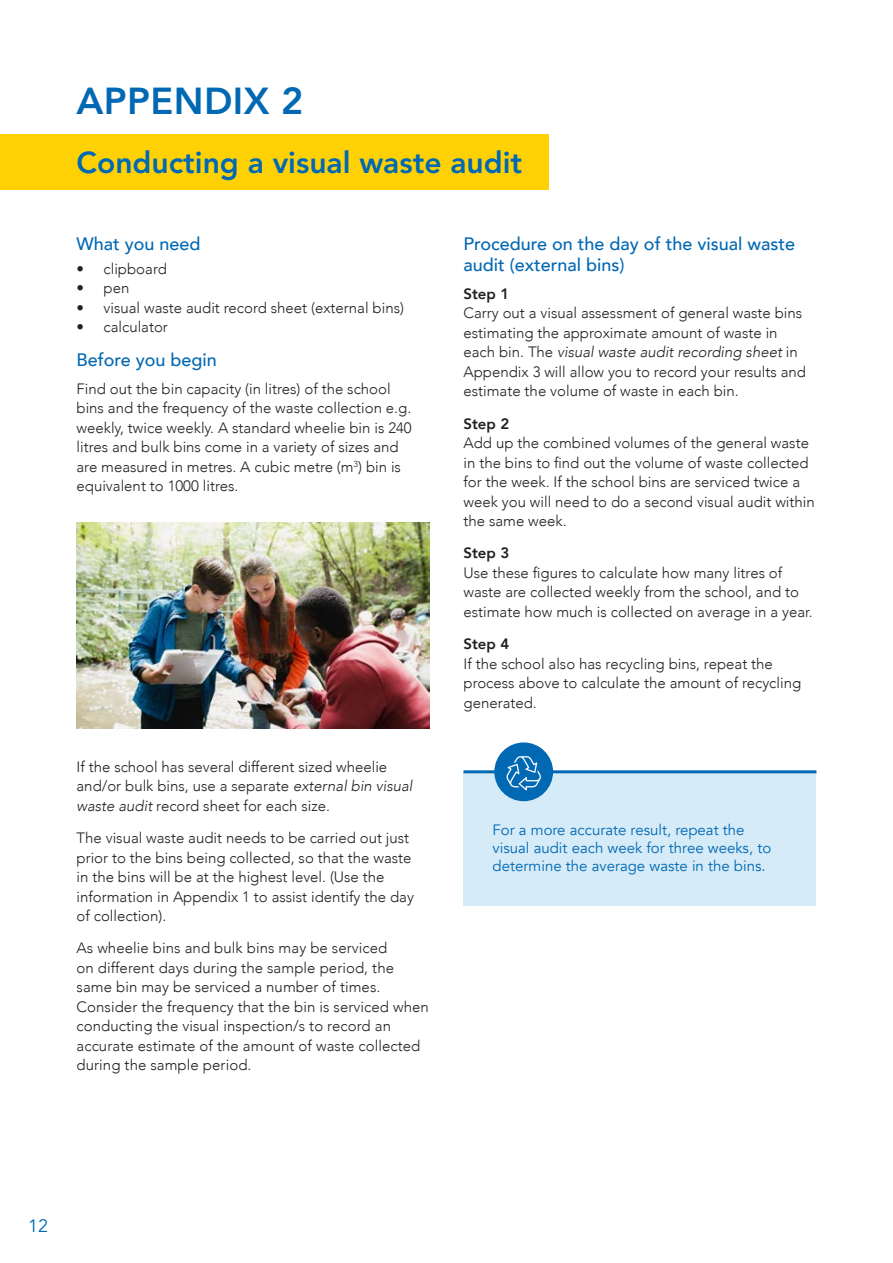
<style>
.page{position:relative;width:893px;height:1263px;background:#fff}
.page>*{position:absolute;margin:0;border:0;box-sizing:border-box;transform-origin:0 0}
.t1{font:800 37.5px "Avenir";letter-spacing:.01em;color:#0168b3}
.t2{font:800 30px "Avenir LT Std";color:#0168b3}
.t3{font:500 18px/21px "Avenir";color:#0168b3}
.t4{font:18px "Avenir";color:#006bb6}
.t5{font:300 15px/19.5px "Avenir";color:#231f20}
.t6{font:15px/18px "Avenir";color:#0168b3}
.t7{font:800 15px "Avenir";color:#231f20}
.s1{font-style:italic}
</style>
<div class="page">
<div style="left:0;top:134px;width:549px;height:56px;background:#fed105"></div>
<div style="left:463px;top:773px;width:353px;height:133px;background:#d5ebf7"></div>
<hr style="left:463px;top:770px;width:353px;height:3px;background:#0168b3">
<img style="left:77px;top:522px;width:352px;height:207px">
<div style="left:494px;top:742px;width:59px;height:59px;background:#0168b3;border-radius:50%"></div>
<svg style="left:506px;top:756px;width:35px;height:34px"></svg>
<h2 class="t1" style="left:77px;top:72px;width:228px">APPENDIX 2</h2>
<h3 class="t2" style="left:77px;top:145px;width:447px">Conducting a visual waste audit</h3>
<h4 class="t3" style="left:77px;top:232px;width:126px">What you need</h4>
<p class="t5" style="left:77px;top:259px;width:92px">• clipboard</p>
<p class="t5" style="left:77px;top:278px;width:54px">• pen</p>
<p class="t5" style="left:77px;top:298px;width:329px">• visual waste audit record sheet (external bins)</p>
<p class="t5" style="left:77px;top:317px;width:93px">• calculator</p>
<h4 class="t3" style="left:77px;top:348px;width:142px">Before you begin</h4>
<p class="t5" style="left:77px;top:379px;width:337px">Find out the bin capacity (in litres) of the school bins and the frequency of the waste collection e.g. weekly, twice weekly. A standard wheelie bin is 240 litres and bulk bins come in a variety of sizes and are measured in metres. A cubic metre (m<sup>3</sup>) bin is equivalent to 1000 litres.</p>
<p class="t5" style="left:77px;top:757px;width:337px">If the school has several different sized wheelie and/or bulk bins, use a separate <span class="s1">external bin visual waste audit</span> record sheet for each size.</p>
<p class="t5" style="left:77px;top:828px;width:339px">The visual waste audit needs to be carried out just prior to the bins being collected, so that the waste in the bins will be at the highest level. (Use the information in Appendix 1 to assist identify the day of collection).</p>
<p class="t5" style="left:77px;top:938px;width:354px">As wheelie bins and bulk bins may be serviced<br>on different days during the sample period, the same bin may be serviced a number of times.<br>Consider the frequency that the bin is serviced when conducting the visual inspection/s to record an accurate estimate of the amount of waste collected during the sample period.</p>
<h4 class="t3" style="left:463px;top:232px;width:333px">Procedure on the day of the visual waste audit (external bins)</h4>
<h5 class="t7" style="left:463px;top:282px;width:47px">Step 1</h5>
<p class="t5" style="left:463px;top:303px;width:344px">Carry out a visual assessment of general waste bins estimating the approximate amount of waste in each bin. The <span class="s1">visual waste audit recording sheet</span> in Appendix 3 will allow you to record your results and estimate the volume of waste in each bin.</p>
<h5 class="t7" style="left:463px;top:412px;width:47px">Step 2</h5>
<p class="t5" style="left:463px;top:433px;width:353px">Add up the combined volumes of the general waste in the bins to find out the volume of waste collected for the week. If the school bins are serviced twice a week you will need to do a second visual audit within the same week.</p>
<h5 class="t7" style="left:463px;top:541px;width:47px">Step 3</h5>
<p class="t5" style="left:463px;top:563px;width:351px">Use these figures to calculate how many litres of waste are collected weekly from the school, and to estimate how much is collected on average in a year.</p>
<h5 class="t7" style="left:463px;top:632px;width:47px">Step 4</h5>
<p class="t5" style="left:463px;top:654px;width:339px">If the school also has recycling bins, repeat the process above to calculate the amount of recycling generated.</p>
<p class="t6" style="left:493px;top:821px;width:280px">For a more accurate result, repeat the visual audit each week for three weeks, to determine the average waste in the bins.</p>
<p class="t4" style="left:28px;top:1215px;width:22px">12</p>
</div>
